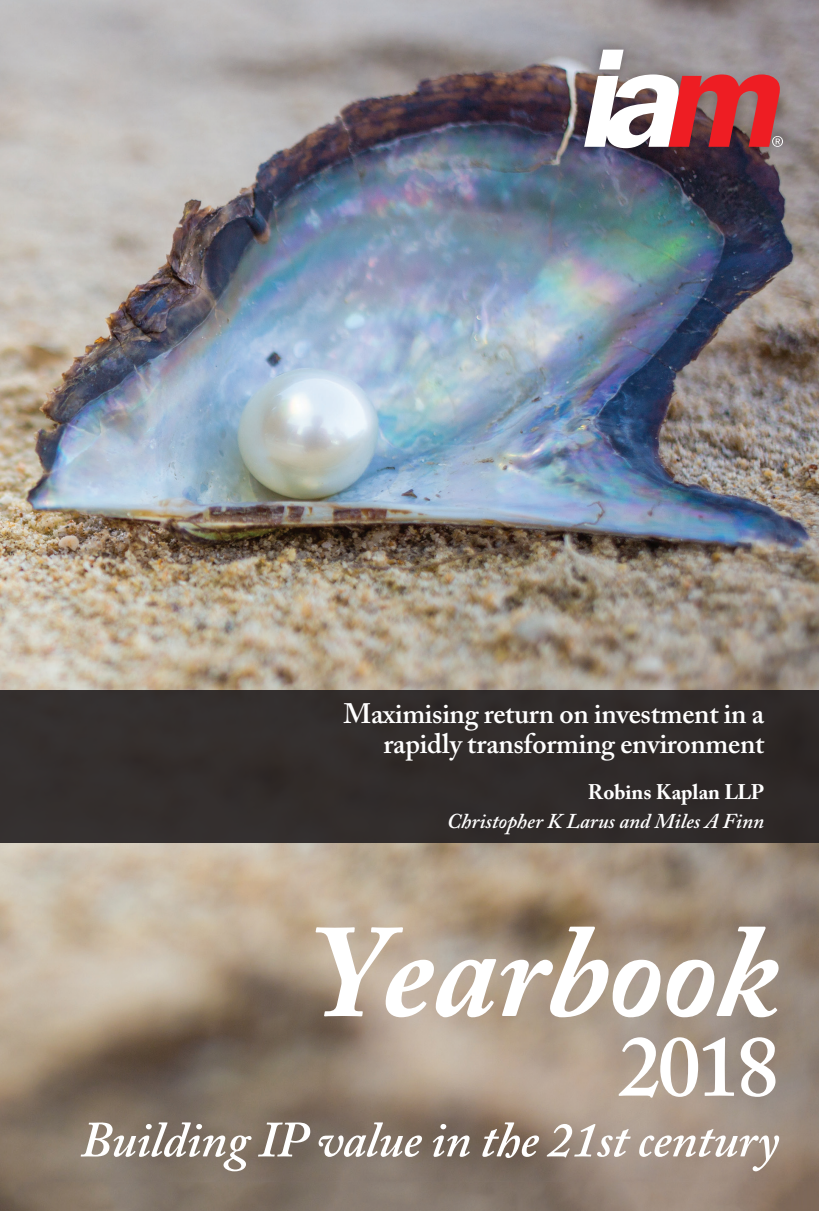
<style>
.page{position:relative;width:819px;height:1211px;background:#fff}
.page>*{position:absolute;margin:0;border:0;box-sizing:border-box;transform-origin:0 0}
.t1{font:italic 700 131.78px "Adobe Caslon Pro";letter-spacing:-.005em;color:#fff}
.t2{font:600 85.23px "Adobe Caslon Pro";color:#fff}
.t3{font:italic 600 50.23px "Adobe Caslon Pro";letter-spacing:-.01em;color:#fff}
.t4{font:600 28px/29.8px "Adobe Caslon Pro";letter-spacing:-.01em;color:#fff;text-align:right}
.t5{font:italic 600 21px "Adobe Caslon Pro";color:#fff}
.t6{font:700 21px "Adobe Caslon Pro";color:#fff}
</style>
<div class="page">
<img style="left:0;top:0;width:819px;height:1210px">
<div style="left:574px;top:39px;width:219px;height:119px;background:#231f20;opacity:.12"></div>
<svg style="left:584px;top:50px;width:199px;height:98px"></svg>
<div style="left:0;top:690px;width:819px;height:152px;background:#312c2b"></div>
<p class="t4" style="left:343px;top:698px;width:422px">Maximising return on investment in a rapidly transforming environment</p>
<p class="t6" style="left:588px;top:779px;width:178px">Robins Kaplan LLP</p>
<p class="t5" style="left:447px;top:808px;width:318px">Christopher K Larus and Miles A Finn</p>
<h1 class="t1" style="left:307px;top:893px;width:473px">Yearbook</h1>
<h2 class="t2" style="left:618px;top:1016px;width:162px">2018</h2>
<h3 class="t3" style="left:80px;top:1109px;width:700px">Building IP value in the 21st century</h3>
</div>
